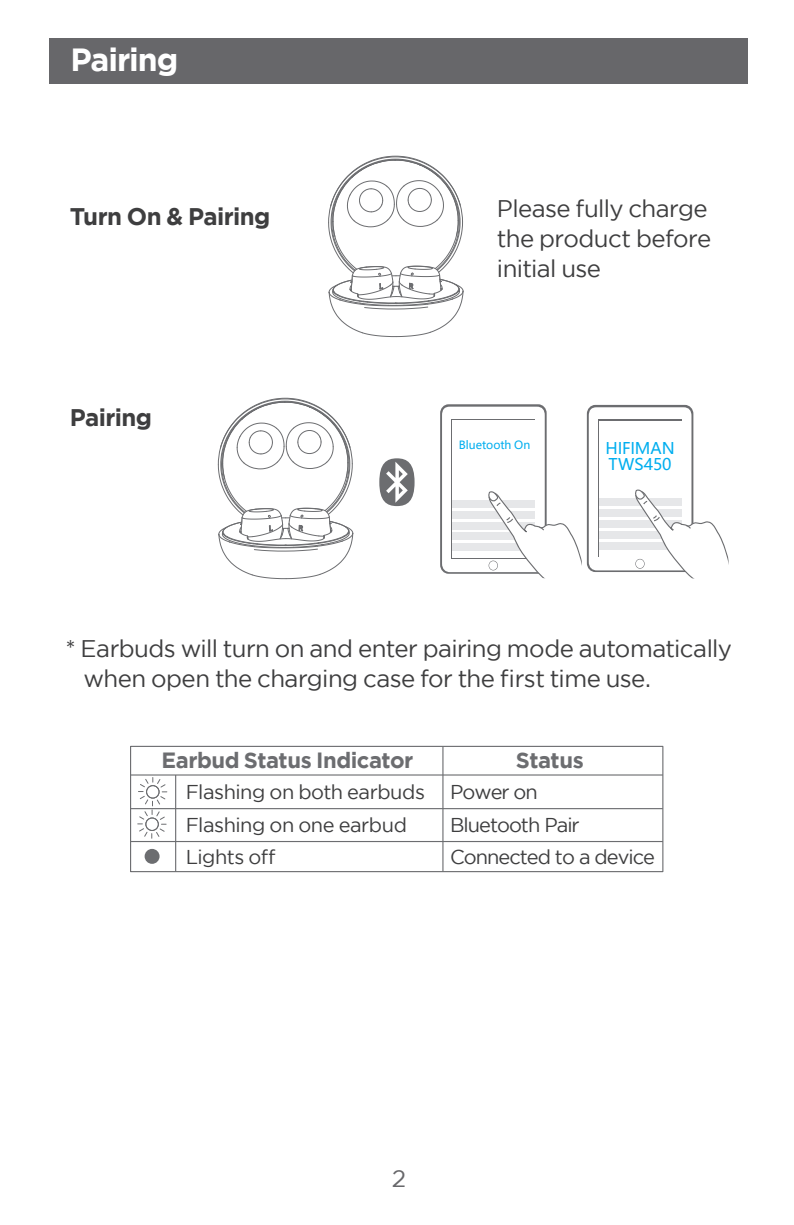
<style>
.page{position:relative;width:794px;height:1225px;background:#fff}
.page>*{position:absolute;margin:0;border:0;box-sizing:border-box;transform-origin:0 0}
.t1{font:700 32px "Gotham";letter-spacing:-.03em;color:#fff}
.t2{font:24px/30px "Gotham";letter-spacing:-.025em;color:#3e3e3f}
.t3{font:700 24px "Gotham";letter-spacing:-.02em;color:#3e3e3f}
.t4{font:24px "Gotham";color:#67676a}
.t5{font:700 22px "Gotham";letter-spacing:-.02em;color:#6c6d70}
.t6{font:20px "Gotham";letter-spacing:-.03em;color:#3e3e3f}
.t7{font:20px "Gotham";letter-spacing:-.05em;color:#3e3e3f}
.t8{font:16px/16px "Microsoft Ya Hei";letter-spacing:-.01em;color:#00aeef}
.t9{font:11.2px "Microsoft Ya Hei";color:#00aeef}
</style>
<div class="page">
<svg style="left:587px;top:405px;width:106px;height:167px"></svg>
<div style="left:589px;top:407px;width:102px;height:163px;background:#fff;border-radius:8px"></div>
<svg style="left:598px;top:420px;width:84px;height:137px"></svg>
<div style="left:599px;top:421px;width:82px;height:135px;background:#fff"></div>
<div style="left:599px;top:498px;width:82px;height:8px;background:#e6e7e9"></div>
<div style="left:599px;top:509px;width:82px;height:8px;background:#e6e7e9"></div>
<div style="left:599px;top:520px;width:82px;height:8px;background:#e6e7e9"></div>
<div style="left:599px;top:531px;width:82px;height:7px;background:#e6e7e9"></div>
<div style="left:599px;top:542px;width:82px;height:7px;background:#e6e7e9"></div>
<svg style="left:634px;top:488px;width:94px;height:91px"></svg>
<svg style="left:440px;top:404px;width:106px;height:170px"></svg>
<div style="left:442px;top:407px;width:103px;height:165px;background:#fff;border-radius:8px"></div>
<svg style="left:451px;top:419px;width:84px;height:140px"></svg>
<div style="left:452px;top:420px;width:82px;height:138px;background:#fff"></div>
<div style="left:452px;top:500px;width:82px;height:7px;background:#e6e7e9"></div>
<div style="left:452px;top:511px;width:82px;height:7px;background:#e6e7e9"></div>
<div style="left:452px;top:522px;width:82px;height:7px;background:#e6e7e9"></div>
<div style="left:452px;top:533px;width:82px;height:7px;background:#e6e7e9"></div>
<div style="left:452px;top:544px;width:82px;height:7px;background:#e6e7e9"></div>
<svg style="left:487px;top:490px;width:95px;height:88px"></svg>
<svg style="left:379px;top:458px;width:35px;height:48px"></svg>
<svg style="left:217px;top:397px;width:137px;height:183px"></svg>
<svg style="left:328px;top:155px;width:136px;height:182px"></svg>
<div style="left:130px;top:746px;width:533px;height:126px;border:1px solid #6c6d70"></div>
<hr style="left:131px;top:841px;width:532px;height:1px;background:#6c6d70">
<hr style="left:131px;top:808px;width:532px;height:1px;background:#6c6d70">
<hr style="left:131px;top:774px;width:532px;height:2px;background:#6c6d70">
<hr style="left:442px;top:746px;width:1px;height:126px;background:#6c6d70">
<div style="left:145px;top:849px;width:15px;height:15px;background:#6c6d70;border-radius:50%"></div>
<svg style="left:138px;top:777px;width:29px;height:61px"></svg>
<div style="left:146px;top:785px;width:14px;height:14px;border:1px solid #6c6d70;border-radius:50%"></div>
<hr style="left:175px;top:775px;width:1px;height:97px;background:#6c6d70">
<div style="left:49px;top:38px;width:698px;height:46px;background:#67676a"></div>
<h1 class="t1" style="left:70px;top:41px;width:109px">Pairing</h1>
<p class="t3" style="left:70px;top:203px;width:202px">Turn On &amp; Pairing</p>
<p class="t2" style="left:497px;top:193px;width:216px">Please fully charge the product before initial use</p>
<p class="t3" style="left:70px;top:404px;width:84px">Pairing</p>
<p class="t9" style="left:459px;top:437px;width:73px">Bluetooth On</p>
<p class="t8" style="left:605px;top:440px;width:71px">HIFIMAN<br>TWS450</p>
<p class="t2" style="left:83px;top:633px;width:650px;text-indent:-18px">* Earbuds will turn on and enter pairing mode automatically when open the charging case for the first time use.</p>
<p class="t5" style="left:162px;top:748px;width:253px">Earbud Status Indicator</p>
<p class="t6" style="left:186px;top:781px;width:241px">Flashing on both earbuds</p>
<p class="t6" style="left:450px;top:781px;width:89px">Power on</p>
<p class="t6" style="left:186px;top:814px;width:223px">Flashing on one earbud</p>
<p class="t7" style="left:450px;top:814px;width:131px">Bluetooth Pair</p>
<p class="t6" style="left:186px;top:845px;width:91px">Lights off</p>
<p class="t7" style="left:450px;top:845px;width:206px">Connected to a device</p>
<p class="t5" style="left:516px;top:748px;width:69px">Status</p>
<p class="t4" style="left:392px;top:1165px;width:16px">2</p>
</div>
